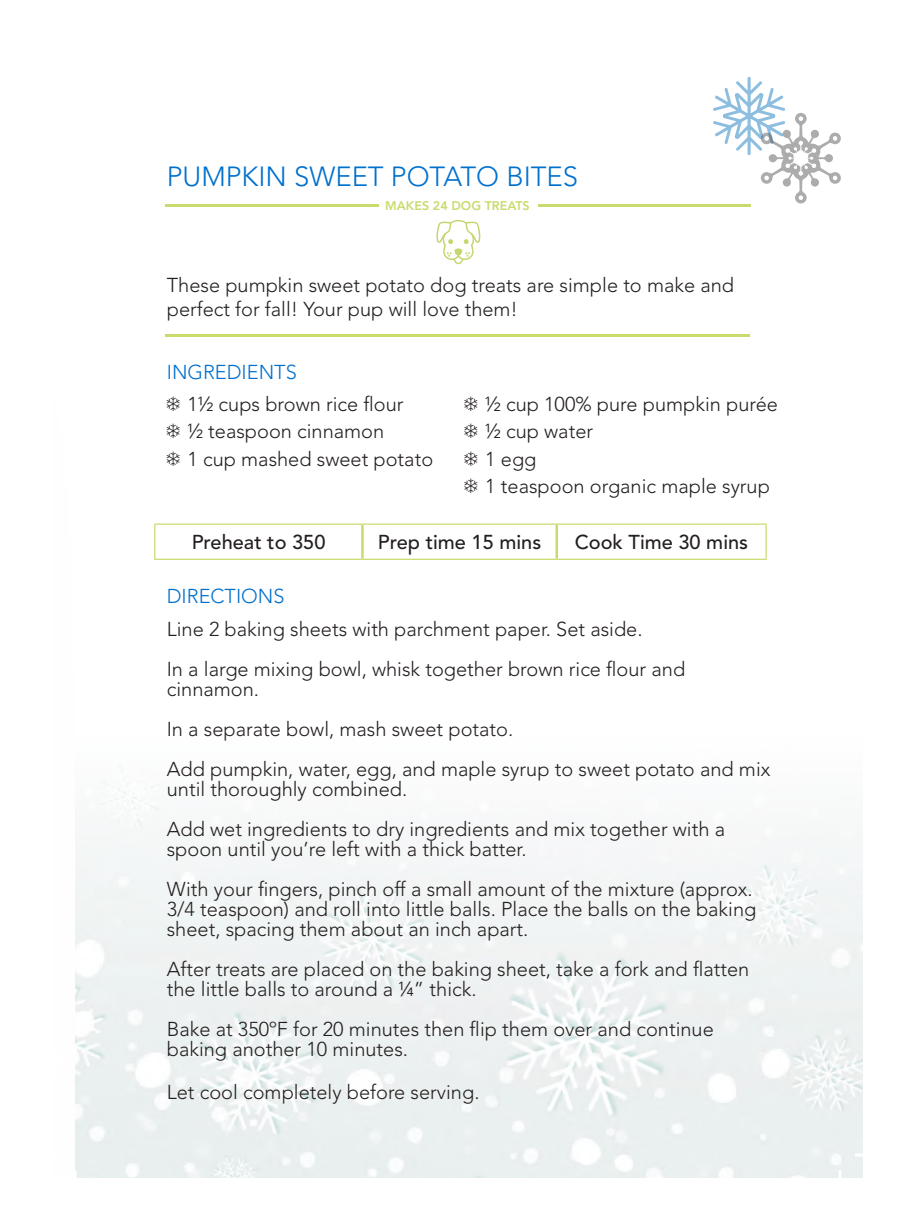
<style>
.page{position:relative;width:915px;height:1230px;background:#fff}
.page>*{position:absolute;margin:0;border:0;box-sizing:border-box;transform-origin:0 0}
.t1{font:300 27.5px "Avenir LT Std";color:#0070cd}
.t2{font:300 20px/27.5px "Avenir LT Std";color:#241f1f}
.t3{font:500 20px "Avenir LT Std";color:#241f1f}
.t4{font:300 20px "Avenir LT Std";color:#0070cd}
.t5{font:800 12.5px "Avenir LT Std";color:#cadb6d}
</style>
<div class="page">
<img style="left:75px;top:203px;width:787px;height:975px">
<hr style="left:165px;top:204px;width:214px;height:3px;background:#cadb6d">
<hr style="left:538px;top:204px;width:213px;height:3px;background:#cadb6d">
<hr style="left:165px;top:334px;width:585px;height:3px;background:#cadb6d">
<hr style="left:361px;top:525px;width:3px;height:34px;background:#cadb6d">
<hr style="left:556px;top:525px;width:2px;height:34px;background:#cadb6d">
<hr style="left:154px;top:524px;width:208px;height:1px;background:#cadb6d">
<hr style="left:154px;top:525px;width:1px;height:34px;background:#cadb6d">
<hr style="left:362px;top:524px;width:195px;height:1px;background:#cadb6d">
<hr style="left:557px;top:524px;width:210px;height:1px;background:#cadb6d">
<hr style="left:766px;top:525px;width:1px;height:34px;background:#cadb6d">
<hr style="left:154px;top:559px;width:208px;height:1px;background:#cadb6d">
<hr style="left:362px;top:559px;width:195px;height:1px;background:#cadb6d">
<hr style="left:557px;top:559px;width:210px;height:1px;background:#cadb6d">
<svg style="left:713px;top:77px;width:128px;height:126px"></svg>
<svg style="left:436px;top:218px;width:45px;height:47px"></svg>
<hr style="left:855px;top:1153px;width:37px;height:4px;background:#fff">
<hr style="left:73px;top:1170px;width:4px;height:38px;background:#fff">
<hr style="left:838px;top:1170px;width:4px;height:38px;background:#fff">
<svg style="left:167px;top:396px;width:13px;height:15px"></svg>
<svg style="left:167px;top:424px;width:13px;height:14px"></svg>
<svg style="left:167px;top:451px;width:13px;height:15px"></svg>
<svg style="left:464px;top:396px;width:13px;height:15px"></svg>
<svg style="left:464px;top:424px;width:13px;height:14px"></svg>
<svg style="left:464px;top:451px;width:13px;height:15px"></svg>
<svg style="left:464px;top:479px;width:13px;height:14px"></svg>
<h1 class="t1" style="left:167px;top:160px;width:413px">PUMPKIN SWEET POTATO BITES</h1>
<p class="t5" style="left:385px;top:198px;width:146px">MAKES 24 DOG TREATS</p>
<p class="t2" style="left:167px;top:273px;width:569px;line-height:24px">These pumpkin sweet potato dog treats are simple to make and perfect for fall! Your pup will love them!</p>
<p class="t4" style="left:167px;top:360px;width:132px">INGREDIENTS</p>
<p class="t2" style="left:188px;top:390px;width:247px">1½ cups brown rice flour<br>½ teaspoon cinnamon<br>1 cup mashed sweet potato</p>
<p class="t2" style="left:485px;top:390px;width:294px">½ cup 100% pure pumpkin purée ½ cup water<br>1 egg<br>1 teaspoon organic maple syrup</p>
<p class="t3" style="left:192px;top:531px;width:135px">Preheat to 350</p>
<p class="t3" style="left:378px;top:531px;width:165px">Prep time 15 mins</p>
<p class="t3" style="left:575px;top:531px;width:175px">Cook Time 30 mins</p>
<p class="t4" style="left:167px;top:585px;width:119px">DIRECTIONS</p>
<p class="t2" style="left:167px;top:609px;width:520px;line-height:40px">Line 2 baking sheets with parchment paper. Set aside.<br>In a large mixing bowl, whisk together brown rice flour and</p>
<p class="t2" style="left:167px;top:669px;width:605px;line-height:40px">cinnamon.<br>In a separate bowl, mash sweet potato.<br>Add pumpkin, water, egg, and maple syrup to sweet potato and mix</p>
<p class="t2" style="left:167px;top:769px;width:560px;line-height:40px">until thoroughly combined.<br>Add wet ingredients to dry ingredients and mix together with a</p>
<p class="t2" style="left:167px;top:829px;width:588px;line-height:40px">spoon until you’re left with a thick batter.<br>With your fingers, pinch off a small amount of the mixture (approx.</p>
<p class="t2" style="left:167px;top:899px;width:591px;line-height:20px">3/4 teaspoon) and roll into little balls. Place the balls on the baking sheet, spacing them about an inch apart.</p>
<p class="t2" style="left:167px;top:959px;width:584px;line-height:20px">After treats are placed on the baking sheet, take a fork and flatten the little balls to around a ¼” thick.</p>
<p class="t2" style="left:167px;top:1019px;width:549px;line-height:20px">Bake at 350ºF for 20 minutes then flip them over and continue baking another 10 minutes.</p>
<p class="t2" style="left:167px;top:1078px;width:314px">Let cool completely before serving.</p>
</div>
